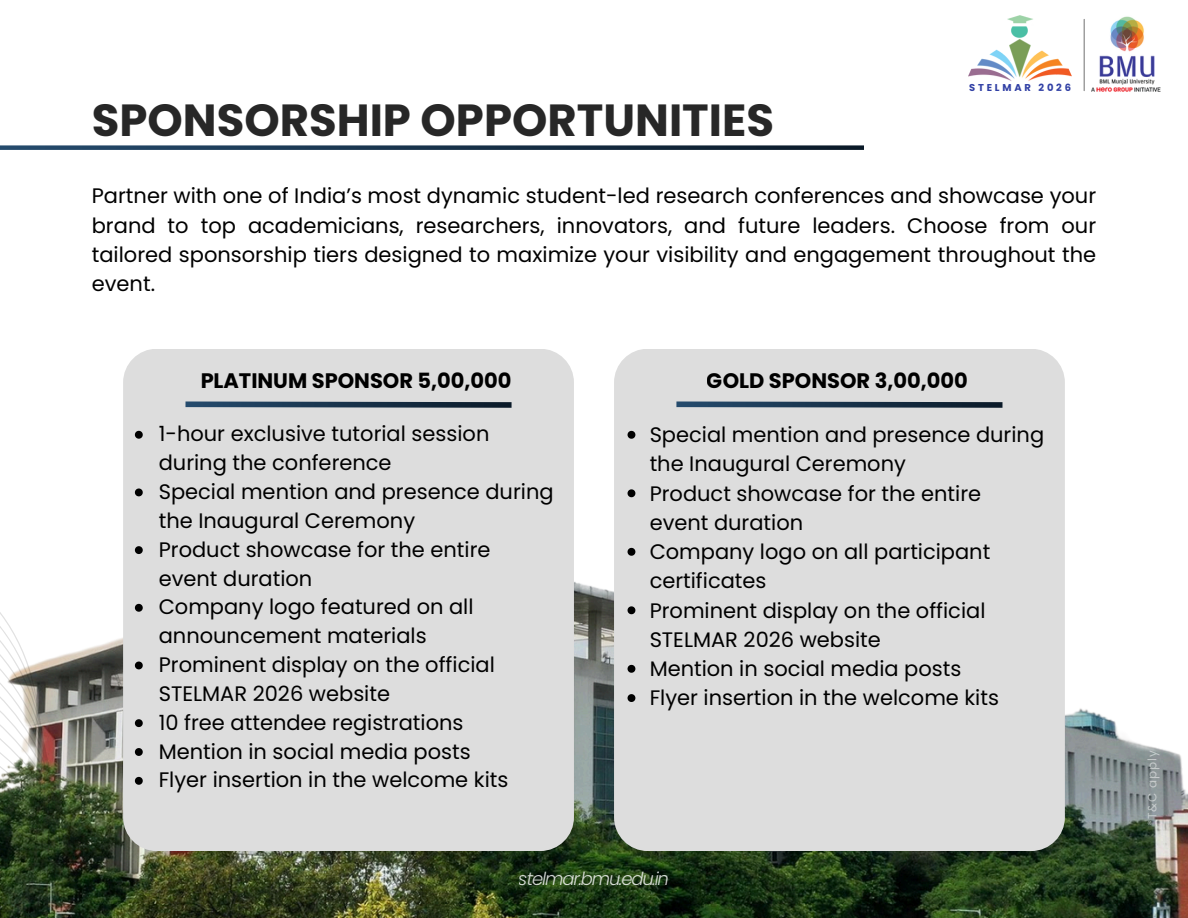
<style>
.page{position:relative;width:1188px;height:918px;background:#fff}
.page>*{position:absolute;margin:0;border:0;box-sizing:border-box;transform-origin:0 0}
.t1{font:700 45px "Poppins";color:#272727}
.t2{font:21px/29.2px "Poppins";color:#000}
.t3{font:700 21px "Poppins";color:#000}
.t4{font:italic 300 18px "Poppins";letter-spacing:-.065em;color:#fff}
.t5{font:12px "Poppins";letter-spacing:.075em;color:#fff}
.t6{font:700 9.9px "Poppins";letter-spacing:.28em;color:#3140a5}
</style>
<div class="page">
<img style="left:742px;top:708px;width:446px;height:210px">
<img style="left:0;top:581px;width:742px;height:337px">
<div style="left:123px;top:349px;width:451px;height:502px;background:#ddd"></div>
<div style="left:614px;top:349px;width:451px;height:502px;background:#ddd"></div>
<svg style="left:135px;top:431px;width:8px;height:8px"></svg>
<svg style="left:135px;top:489px;width:8px;height:7px"></svg>
<svg style="left:135px;top:546px;width:8px;height:8px"></svg>
<svg style="left:135px;top:604px;width:8px;height:8px"></svg>
<svg style="left:135px;top:662px;width:8px;height:7px"></svg>
<svg style="left:135px;top:719px;width:8px;height:8px"></svg>
<svg style="left:135px;top:748px;width:8px;height:8px"></svg>
<svg style="left:135px;top:777px;width:8px;height:8px"></svg>
<svg style="left:185px;top:401px;width:327px;height:7px;background:#3e5467"></svg>
<svg style="left:628px;top:431px;width:7px;height:8px"></svg>
<svg style="left:628px;top:489px;width:7px;height:8px"></svg>
<svg style="left:628px;top:548px;width:7px;height:8px"></svg>
<svg style="left:628px;top:606px;width:7px;height:8px"></svg>
<svg style="left:628px;top:665px;width:7px;height:8px"></svg>
<svg style="left:628px;top:694px;width:7px;height:8px"></svg>
<svg style="left:676px;top:401px;width:327px;height:7px;background:#3e5467"></svg>
<img style="left:1091px;top:16px;width:70px;height:76px">
<img style="left:968px;top:16px;width:104px;height:65px">
<hr style="left:1084px;top:19px;width:1px;height:72px;background:#606060">
<svg style="left:0;top:145px;width:864px;height:5px;background:#2e465c"></svg>
<h1 class="t1" style="left:92px;top:89px;width:684px">SPONSORSHIP OPPORTUNITIES</h1>
<p class="t6" style="left:969px;top:80px;width:103px">STELMAR 2026</p>
<p class="t2" style="left:92px;top:181px;width:1006px;text-align:justify">Partner with one of India’s most dynamic student-led research conferences and showcase your brand to top academicians, researchers, innovators, and future leaders. Choose from our tailored sponsorship tiers designed to maximize your visibility and engagement throughout the event.</p>
<p class="t3" style="left:200px;top:366px;width:313px">PLATINUM SPONSOR 5,00,000</p>
<p class="t2" style="left:159px;top:420px;width:396px;line-height:28.8px">1-hour exclusive tutorial session during the conference<br>Special mention and presence during the Inaugural Ceremony<br>Product showcase for the entire event duration<br>Company logo featured on all announcement materials<br>Prominent display on the official<br>STELMAR 2026 website<br>10 free attendee registrations<br>Mention in social media posts<br>Flyer insertion in the welcome kits</p>
<p class="t3" style="left:707px;top:366px;width:263px">GOLD SPONSOR 3,00,000</p>
<p class="t2" style="left:650px;top:420px;width:396px">Special mention and presence during the Inaugural Ceremony<br>Product showcase for the entire event duration<br>Company logo on all participant certificates<br>Prominent display on the official<br>STELMAR 2026 website<br>Mention in social media posts<br>Flyer insertion in the welcome kits</p>
<p class="t4" style="left:519px;top:866px;width:152px">stelmar.bmu.edu.in</p>
<p class="t5" style="left:1144px;top:826px;width:78px;rotate:-90deg">*T&amp;C apply</p>
</div>
